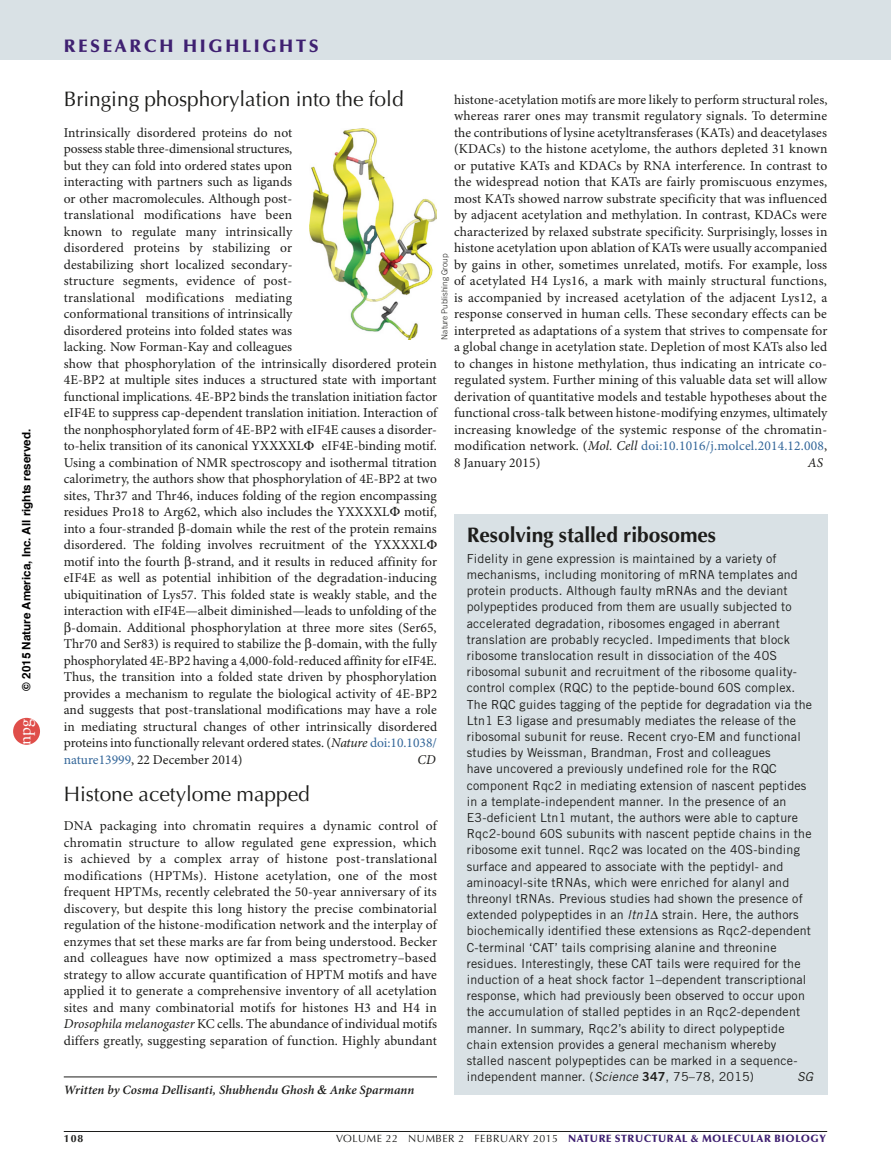
<style>
.page{position:relative;width:891px;height:1175px;background:#fff}
.page>*{position:absolute;margin:0;border:0;box-sizing:border-box;transform-origin:0 0}
.t1{font:21px "Optima LT Std";letter-spacing:-.005em;color:#1d1d1b}
.t2{font:700 21px "Optima LT Std";letter-spacing:-.005em;color:#1d1d1b}
.t3{font:900 18px "Optima LT Std";letter-spacing:.15em;color:#3f2071}
.t4{font:17.4px "Adobe Garamond Pro";color:#fff}
.t5{font:13.5px/16.5px "Minion Pro";letter-spacing:.005em;color:#1d1d1b;text-align:justify}
.t6{font:italic 13.5px "Minion Pro";color:#1d1d1b}
.t7{font:italic 600 12.75px "Minion Pro";letter-spacing:.005em;color:#1d1d1b}
.t8{font:12.45px/16.2px "Trade Gothic LT Std";letter-spacing:.015em;color:#1d1d1b}
.t9{font:italic 12.45px "Trade Gothic LT Std";color:#1d1d1b}
.t10{font:700 11.7px "Helvetica";color:#000}
.t11{font:900 10.5px "Optima LT Std";letter-spacing:.05em;color:#3f2071}
.t12{font:10.5px "Optima LT Std";letter-spacing:.05em;color:#1d1d1b}
.t13{font:700 10.5px "Optima LT Std";color:#1d1d1b}
.t14{font:300 8.25px "Trade Gothic LT Std";letter-spacing:-.005em;color:#1d1d1b}
.s1{font-family:"Arial"}
.s2{font-style:italic}
.s3{color:#369}
.s4{font-family:"Trade Gothic LT Std Bd 2"}
.s5{font-family:"Times LT Std"}
.s6{font-weight:400;color:#1d1d1b}
</style>
<div class="page">
<hr style="left:64px;top:1131px;width:763px;height:1px;background:#1d1d1b">
<div style="left:0;top:0;width:891px;height:60px;background:#d9e1e5"></div>
<hr style="left:64px;top:1076px;width:373px;height:1px;background:#1d1d1b">
<div style="left:454px;top:514px;width:373px;height:580px;background:#d9e1e5"></div>
<img style="left:309px;top:128px;width:128px;height:212px">
<div style="left:13px;top:718px;width:27px;height:26px;background:#df4e4a;border-radius:50%"></div>
<p class="t10" style="left:17px;top:690px;width:263px;rotate:-90deg">© 201<span class="s1">5</span> Nature America, Inc. All rights reserved.</p>
<p class="t4" style="left:14px;top:744px;width:28px;rotate:-90deg">npg</p>
<h2 class="t3" style="left:64px;top:36px;width:257px">RESEARCH HIGHLIGHTS</h2>
<h1 class="t1" style="left:64px;top:87px;width:341px">B ringing phosphorylation into the fold</h1>
<p class="t5" style="left:64px;top:125px;width:375px;text-align:left">Intrinsically disordered proteins do not<br>possess stable three-dimensional structures,<br>but they can fold into ordered states upon<br>interacting with partners such as ligands<br>or other macromolecules. Although post-<br>translational modifications have been<br>known to regulate many intrinsically<br>disordered proteins by stabilizing or<br>destabilizing short localized secondary-<br>structure segments, evidence of post-<br>translational modifications mediating<br>conformational transitions of intrinsically<br>disordered proteins into folded states was<br>lacking. Now Forman-Kay and colleagues<br>show that phosphorylation of the intrinsically disordered protein 4E-BP2 at multiple sites induces a structured state with important functional implications. 4E-BP2 binds the translation initiation factor eIF4E to suppress cap-dependent translation initiation. Interaction of the nonphosphorylated form of 4E-BP2 with eIF4E causes a disorder&shy;to-helix transition of its canonical YXXXXL</p>
<p class="t5" style="left:454px;top:92px;width:375px">histone-acetylation motifs are more likely to perform structural roles, whereas rarer ones may transmit regulatory signals. To determine the contributions of lysine acetyltransferases (KATs) and deacetylases (KDACs) to the histone acetylome, the authors depleted 31 known or putative KATs and KDACs by RNA interference. In contrast to the widespread notion that KATs are fairly promiscuous enzymes, most KATs showed narrow substrate specificity that was influenced by adjacent acetylation and methylation. In contrast, KDACs were characterized by relaxed substrate specificity. Surprisingly, losses in histone acetylation upon ablation of KATs were usually accompanied by gains in other, sometimes unrelated, motifs. For example, loss of acetylated H4 Lys16, a mark with mainly structural functions, is accompanied by increased acetylation of the adjacent Lys12, a response conserved in human cells. These secondary effects can be interpreted as adaptations of a system that strives to compensate for a global change in acetylation state. Depletion of most KATs also led to changes in histone methylation, thus indicating an intricate co&shy;regulated system. Further mining of this valuable data set will allow derivation of quantitative models and testable hypotheses about the functional cross-talk between histone-modifying enzymes, ultimately increasing knowledge of the systemic response of the chromatin&shy;modification network. (<span class="s2">Mol. Cell</span> <span class="s3">doi:10.1016/j.molcel.2014.12.008</span>, 8 January 2015)</p>
<p class="t14" style="left:440px;top:339px;width:87px;rotate:-90deg">Nature Publishing Group</p>
<p class="t5" style="left:322px;top:438px;width:117px">eIF4E-binding motif.</p>
<p class="t5" style="left:64px;top:455px;width:375px">Using a combination of NMR spectroscopy and isothermal titration</p>
<p class="t5" style="left:64px;top:471px;width:375px">calorimetry, the authors show that phosphorylation of 4E-BP2 at two</p>
<p class="t5" style="left:64px;top:488px;width:374px">sites, Thr37 and Thr46, induces folding of the region encompassing</p>
<p class="t5" style="left:64px;top:504px;width:375px">residues Pro18 to Arg62, which also includes the YXXXXL motif,</p>
<p class="t5" style="left:64px;top:521px;width:375px">into a four-stranded -domain while the rest of the protein remains</p>
<p class="t5" style="left:64px;top:537px;width:364px">disordered. The folding involves recruitment of the YXXXXL</p>
<p class="t5" style="left:64px;top:554px;width:375px">motif into the fourth -strand, and it results in reduced affinity for</p>
<p class="t5" style="left:64px;top:570px;width:375px">eIF4E as well as potential inhibition of the degradation-inducing</p>
<p class="t5" style="left:64px;top:587px;width:375px">ubiquitination of Lys57. This folded state is weakly stable, and the</p>
<p class="t5" style="left:64px;top:603px;width:374px">interaction with eIF4E—albeit diminished—leads to unfolding of the</p>
<p class="t5" style="left:71px;top:620px;width:367px">-domain. Additional phosphorylation at three more sites (Ser65,</p>
<p class="t5" style="left:64px;top:636px;width:375px">Thr70 and Ser83) is required to stabilize the -domain, with the fully</p>
<p class="t5" style="left:64px;top:653px;width:375px">phosphorylated 4E-BP2 having a 4,000-fold-reduced affinity for eIF4E.</p>
<p class="t5" style="left:64px;top:669px;width:375px">Thus, the transition into a folded state driven by phosphorylation</p>
<p class="t5" style="left:64px;top:686px;width:375px">provides a mechanism to regulate the biological activity of 4E-BP2</p>
<p class="t5" style="left:64px;top:702px;width:374px">and suggests that post-translational modifications may have a role</p>
<p class="t5" style="left:64px;top:719px;width:375px">in mediating structural changes of other intrinsically disordered</p>
<p class="t5" style="left:64px;top:735px;width:375px">proteins into functionally relevant ordered states. (<span class="s2">Nature</span> <span class="s3">doi:10.1038/</span></p>
<p class="t5" style="left:64px;top:752px;width:180px"><span class="s3">nature13999</span>, 22 December 2014)</p>
<p class="t6" style="left:418px;top:751px;width:20px">CD</p>
<h1 class="t1" style="left:64px;top:781px;width:248px">Histone acetylome mapped</h1>
<p class="t5" style="left:64px;top:818px;width:375px">DNA packaging into chromatin requires a dynamic control of chromatin structure to allow regulated gene expression, which is achieved by a complex array of histone post-translational modifications (HPTMs). Histone acetylation, one of the most frequent HPTMs, recently celebrated the 50-year anniversary of its discovery, but despite this long history the precise combinatorial regulation of the histone-modification network and the interplay of enzymes that set these marks are far from being understood. Becker and colleagues have now optimized a mass spectrometry–based strategy to allow accurate quantification of HPTM motifs and have applied it to generate a comprehensive inventory of all acetylation sites and many combinatorial motifs for histones H3 and H4 in <span class="s2">Drosophila melanogaster</span> KC cells. The abundance of individual motifs differs greatly, suggesting separation of function. Highly abundant</p>
<p class="t6" style="left:808px;top:454px;width:17px">AS</p>
<h1 class="t2" style="left:467px;top:523px;width:251px">Resolving stalled ribosomes</h1>
<p class="t8" style="left:467px;top:550px;width:347px">Fidelity in gene expression is maintained by a variety of mechanisms, including monitoring of mRNA templates and protein products. Although faulty mRNAs and the deviant polypeptides produced from them are usually subjected to accelerated degradation, ribosomes engaged in aberrant translation are probably recycled. Impediments that block ribosome translocation result in dissociation of the 40S ribosomal subunit and recruitment of the ribosome quality&shy;control complex (RQC) to the peptide-bound 60S complex.<br>The RQC guides tagging of the peptide for degradation via the Ltn1 E3 ligase and presumably mediates the release of the ribosomal subunit for reuse. Recent cryo-EM and functional studies by Weissman, Brandman, Frost and colleagues<br>have uncovered a previously undefined role for the RQC component Rqc2 in mediating extension of nascent peptides in a template-independent manner. In the presence of an E3-deficient Ltn1 mutant, the authors were able to capture Rqc2-bound 60S subunits with nascent peptide chains in the ribosome exit tunnel. Rqc2 was located on the 40S-binding surface and appeared to associate with the peptidyl- and aminoacyl-site tRNAs, which were enriched for alanyl and threonyl tRNAs. Previous studies had shown the presence of extended polypeptides in an <span class="s2">ltn1</span>∆ strain. Here, the authors biochemically identified these extensions as Rqc2-dependent C-terminal ‘CAT’ tails comprising alanine and threonine residues. Interestingly, these CAT tails were required for the induction of a heat shock factor 1–dependent transcriptional response, which had previously been observed to occur upon the accumulation of stalled peptides in an Rqc2-dependent manner. In summary, Rqc2’s ability to direct polypeptide chain extension provides a general mechanism whereby stalled nascent polypeptides can be marked in a sequence&shy;independent manner. (<span class="s2">Science</span> <span class="s4">347</span>, 75–78, 2015)</p>
<p class="t9" style="left:797px;top:1069px;width:18px">SG</p>
<p class="t7" style="left:64px;top:1082px;width:352px">Written by Cosma Dellisanti, Shubhendu Ghosh <span class="s5">&amp;</span> Anke Sparmann</p>
<p class="t13" style="left:64px;top:1132px;width:21px">108</p>
<p class="t12" style="left:336px;top:1132px;width:152px">volume 22 number 2 FEBRU</p>
<p class="t11" style="left:509px;top:1132px;width:319px"><span class="s6">ARY 2015</span> NATURE STRUCTURAL &amp; MOLECULAR BIOLOGY</p>
</div>
